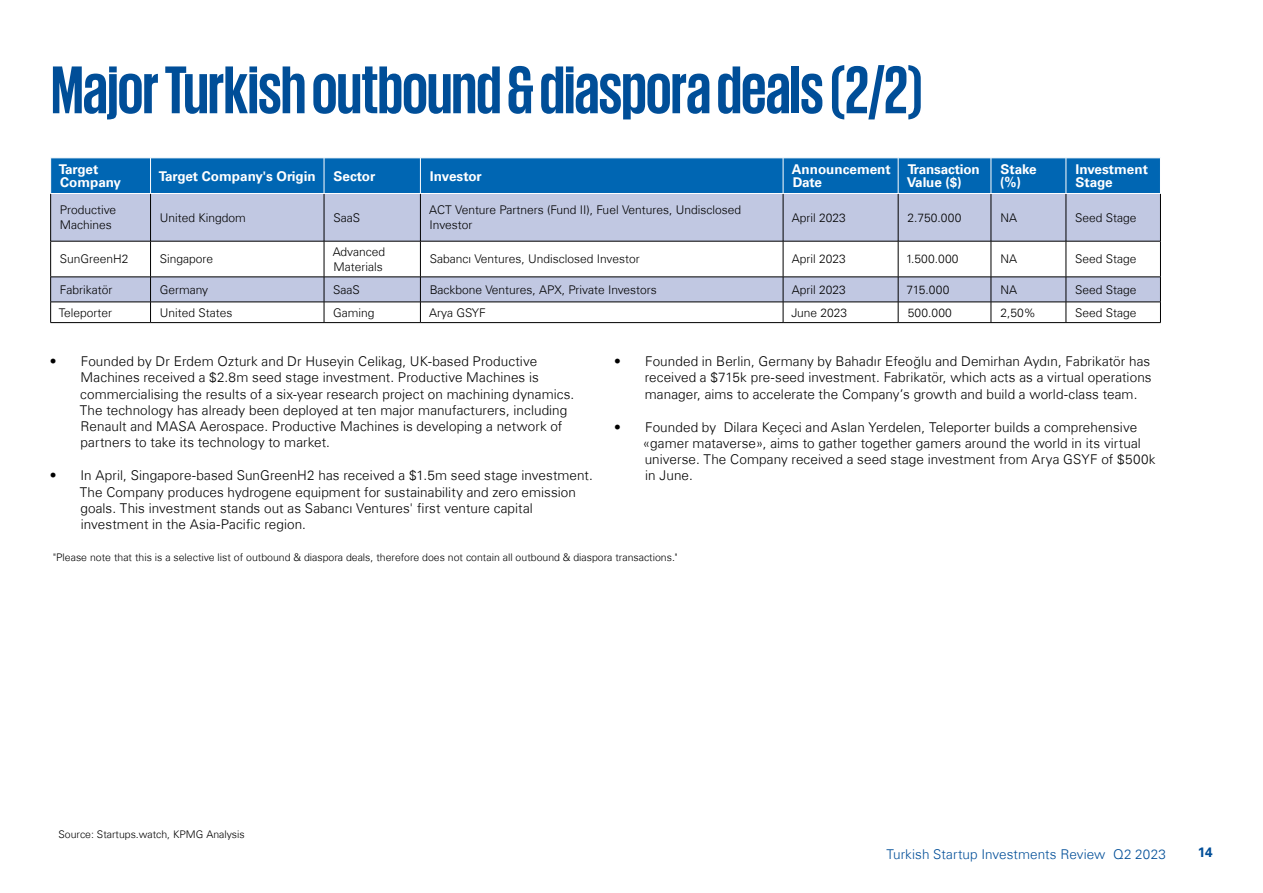
<style>
.page{position:relative;width:1263px;height:893px;background:#fff}
.page>*{position:absolute;margin:0;border:0;box-sizing:border-box;transform-origin:0 0}
.t1{font:700 69px "KPMG";letter-spacing:-.015em;color:#004e98}
.t2{font:300 13.5px/16.2px "Universfor KPMG";letter-spacing:.005em;color:#000}
.t3{font:700 13.5px/13.5px "Universfor KPMG";color:#fff}
.t4{font:300 13.5px "Universfor KPMG";letter-spacing:.005em;color:#004e98}
.t5{font:700 13.5px "Universfor KPMG";color:#004e98}
.t6{font:300 12px/15px "Universfor KPMG";color:#000}
.t7{font:300 10.5px "Universfor KPMG";color:#000}
</style>
<div class="page">
<div style="left:51px;top:159px;width:1109px;height:34px;background:#0066b3"></div>
<svg style="left:51px;top:194px;width:1109px;height:108px;fill:#c1c8e2"></svg>
<hr style="left:50px;top:194px;width:1px;height:47px;background:#000">
<hr style="left:150px;top:194px;width:1px;height:47px;background:#000">
<hr style="left:324px;top:194px;width:1px;height:47px;background:#000">
<hr style="left:420px;top:194px;width:1px;height:47px;background:#000">
<hr style="left:783px;top:194px;width:1px;height:47px;background:#000">
<hr style="left:898px;top:194px;width:1px;height:47px;background:#000">
<hr style="left:991px;top:194px;width:1px;height:47px;background:#000">
<hr style="left:1066px;top:194px;width:1px;height:47px;background:#000">
<hr style="left:1160px;top:194px;width:1px;height:47px;background:#000">
<hr style="left:50px;top:241px;width:101px;height:1px;background:#000">
<hr style="left:50px;top:241px;width:1px;height:36px;background:#000">
<hr style="left:151px;top:241px;width:173px;height:1px;background:#000">
<hr style="left:150px;top:241px;width:1px;height:36px;background:#000">
<hr style="left:324px;top:241px;width:96px;height:1px;background:#000">
<hr style="left:324px;top:241px;width:1px;height:36px;background:#000">
<hr style="left:420px;top:241px;width:363px;height:1px;background:#000">
<hr style="left:420px;top:241px;width:1px;height:36px;background:#000">
<hr style="left:783px;top:241px;width:115px;height:1px;background:#000">
<hr style="left:783px;top:241px;width:1px;height:36px;background:#000">
<hr style="left:898px;top:241px;width:93px;height:1px;background:#000">
<hr style="left:898px;top:241px;width:1px;height:36px;background:#000">
<hr style="left:991px;top:241px;width:75px;height:1px;background:#000">
<hr style="left:991px;top:241px;width:1px;height:36px;background:#000">
<hr style="left:1066px;top:241px;width:95px;height:1px;background:#000">
<hr style="left:1066px;top:241px;width:1px;height:36px;background:#000">
<hr style="left:1160px;top:241px;width:1px;height:36px;background:#000">
<hr style="left:150px;top:158px;width:1px;height:35px;background:#fff">
<hr style="left:324px;top:158px;width:1px;height:35px;background:#fff">
<hr style="left:420px;top:158px;width:1px;height:35px;background:#fff">
<hr style="left:783px;top:158px;width:1px;height:35px;background:#fff">
<hr style="left:898px;top:158px;width:1px;height:35px;background:#fff">
<hr style="left:991px;top:158px;width:1px;height:35px;background:#fff">
<hr style="left:1066px;top:158px;width:1px;height:35px;background:#fff">
<hr style="left:50px;top:277px;width:101px;height:1px;background:#000">
<hr style="left:151px;top:277px;width:173px;height:1px;background:#000">
<hr style="left:324px;top:277px;width:96px;height:1px;background:#000">
<hr style="left:420px;top:277px;width:363px;height:1px;background:#000">
<hr style="left:783px;top:277px;width:115px;height:1px;background:#000">
<hr style="left:898px;top:277px;width:93px;height:1px;background:#000">
<hr style="left:991px;top:277px;width:75px;height:1px;background:#000">
<hr style="left:1066px;top:277px;width:95px;height:1px;background:#000">
<hr style="left:50px;top:302px;width:101px;height:1px;background:#000">
<svg style="left:50px;top:277px;width:1px;height:45px"></svg>
<hr style="left:151px;top:302px;width:173px;height:1px;background:#000">
<svg style="left:150px;top:277px;width:1px;height:45px"></svg>
<hr style="left:324px;top:302px;width:96px;height:1px;background:#000">
<svg style="left:324px;top:277px;width:1px;height:45px"></svg>
<hr style="left:420px;top:302px;width:363px;height:1px;background:#000">
<svg style="left:420px;top:277px;width:1px;height:45px"></svg>
<hr style="left:783px;top:302px;width:115px;height:1px;background:#000">
<svg style="left:783px;top:277px;width:1px;height:45px"></svg>
<hr style="left:898px;top:302px;width:93px;height:1px;background:#000">
<svg style="left:898px;top:277px;width:1px;height:45px"></svg>
<hr style="left:991px;top:302px;width:75px;height:1px;background:#000">
<svg style="left:991px;top:277px;width:1px;height:45px"></svg>
<hr style="left:1066px;top:302px;width:95px;height:1px;background:#000">
<svg style="left:1066px;top:277px;width:1px;height:45px"></svg>
<svg style="left:1160px;top:277px;width:1px;height:45px"></svg>
<hr style="left:50px;top:322px;width:101px;height:1px;background:#000">
<hr style="left:151px;top:322px;width:173px;height:1px;background:#000">
<hr style="left:324px;top:322px;width:96px;height:1px;background:#000">
<hr style="left:420px;top:322px;width:363px;height:1px;background:#000">
<hr style="left:783px;top:322px;width:115px;height:1px;background:#000">
<hr style="left:898px;top:322px;width:93px;height:1px;background:#000">
<hr style="left:991px;top:322px;width:75px;height:1px;background:#000">
<hr style="left:1066px;top:322px;width:95px;height:1px;background:#000">
<h1 class="t1" style="left:51px;top:55px;width:874px">Major Turkish outbound &amp; diaspora deals (2/2)</h1>
<p class="t3" style="left:59px;top:162px;width:64px">Target<br>Company</p>
<p class="t3" style="left:159px;top:169px;width:159px">Target Company's Origin</p>
<p class="t3" style="left:334px;top:169px;width:43px">Sector</p>
<p class="t3" style="left:430px;top:169px;width:53px">Investor</p>
<p class="t3" style="left:792px;top:162px;width:100px">Announcement<br>Date</p>
<p class="t3" style="left:907px;top:162px;width:74px">Transaction<br>Value ($)</p>
<p class="t3" style="left:1000px;top:162px;width:38px">Stake (%)</p>
<p class="t3" style="left:1075px;top:162px;width:74px">Investment<br>Stage</p>
<p class="t6" style="left:60px;top:202px;width:58px">Productive<br>Machines</p>
<p class="t6" style="left:160px;top:210px;width:88px">United Kingdom</p>
<p class="t6" style="left:333px;top:210px;width:28px">SaaS</p>
<p class="t6" style="left:429px;top:202px;width:313px">ACT Venture Partners (Fund II), Fuel Ventures, Undisclosed<br>Investor</p>
<p class="t6" style="left:792px;top:210px;width:56px">April 2023</p>
<p class="t6" style="left:907px;top:210px;width:55px">2.750.000</p>
<p class="t6" style="left:1000px;top:210px;width:18px">NA</p>
<p class="t6" style="left:1075px;top:210px;width:63px">Seed Stage</p>
<p class="t6" style="left:60px;top:252px;width:70px">SunGreenH2</p>
<p class="t6" style="left:160px;top:252px;width:55px">Singapore</p>
<p class="t6" style="left:333px;top:244px;width:54px">Advanced<br>Materials</p>
<p class="t6" style="left:430px;top:252px;width:211px">Sabancı Ventures, Undisclosed Investor</p>
<p class="t6" style="left:792px;top:252px;width:56px">April 2023</p>
<p class="t6" style="left:906px;top:252px;width:54px">1.500.000</p>
<p class="t6" style="left:1000px;top:252px;width:18px">NA</p>
<p class="t6" style="left:1075px;top:252px;width:63px">Seed Stage</p>
<p class="t6" style="left:60px;top:282px;width:54px">Fabrikatör</p>
<p class="t6" style="left:160px;top:282px;width:50px">Germany</p>
<p class="t6" style="left:333px;top:282px;width:28px">SaaS</p>
<p class="t6" style="left:430px;top:282px;width:229px">Backbone Ventures, APX, Private Investors</p>
<p class="t6" style="left:792px;top:282px;width:56px">April 2023</p>
<p class="t6" style="left:906px;top:282px;width:44px">715.000</p>
<p class="t6" style="left:1000px;top:282px;width:18px">NA</p>
<p class="t6" style="left:1075px;top:282px;width:63px">Seed Stage</p>
<p class="t6" style="left:59px;top:305px;width:55px">Teleporter</p>
<p class="t6" style="left:160px;top:305px;width:74px">United States</p>
<p class="t6" style="left:333px;top:305px;width:43px">Gaming</p>
<p class="t6" style="left:429px;top:305px;width:58px">Arya GSYF</p>
<p class="t6" style="left:791px;top:305px;width:57px">June 2023</p>
<p class="t6" style="left:908px;top:305px;width:46px">500.000</p>
<p class="t6" style="left:1000px;top:305px;width:37px">2,50%</p>
<p class="t6" style="left:1075px;top:305px;width:63px">Seed Stage</p>
<p class="t2" style="left:80px;top:353px;width:496px;text-indent:-30px">• Founded by Dr Erdem Ozturk and Dr Huseyin Celikag, UK-based Productive Machines received a $2.8m seed stage investment. Productive Machines is commercialising the results of a six-year research project on machining dynamics.<br>The technology has already been deployed at ten major manufacturers, including Renault and MASA Aerospace. Productive Machines is developing a network of partners to take its technology to market.</p>
<p class="t2" style="left:80px;top:468px;width:515px;text-indent:-30px">• In April, Singapore-based SunGreenH2 has received a $1.5m seed stage investment.<br>The Company produces hydrogene equipment for sustainability and zero emission goals. This investment stands out as Sabancı Ventures' first venture capital investment in the Asia-Pacific region.</p>
<p class="t2" style="left:645px;top:353px;width:508px;text-align:justify;text-indent:-31px">• Founded in Berlin, Germany by Bahadır Efeoğlu and Demirhan Aydın, Fabrikatör has received a $715k pre-seed investment. Fabrikatör, which acts as a virtual operations manager, aims to accelerate the Company’s growth and build a world-class team.</p>
<p class="t2" style="left:643px;top:419px;width:514px;text-indent:-29px">• Founded by Dilara Keçeci and Aslan Yerdelen, Teleporter builds a comprehensive «gamer mataverse», aims to gather together gamers around the world in its virtual universe. The Company received a seed stage investment from Arya GSYF of $500k in June.</p>
<p class="t7" style="left:53px;top:551px;width:626px">"Please note that this is a selective list of outbound &amp; diaspora deals, therefore does not contain all outbound &amp; diaspora transactions."</p>
<p class="t7" style="left:58px;top:827px;width:188px">Source: Startups.watch, KPMG Analysis</p>
<p class="t4" style="left:886px;top:846px;width:281px">Turkish Startup Investments Review Q2 2023</p>
<p class="t5" style="left:1198px;top:844px;width:16px">14</p>
</div>
